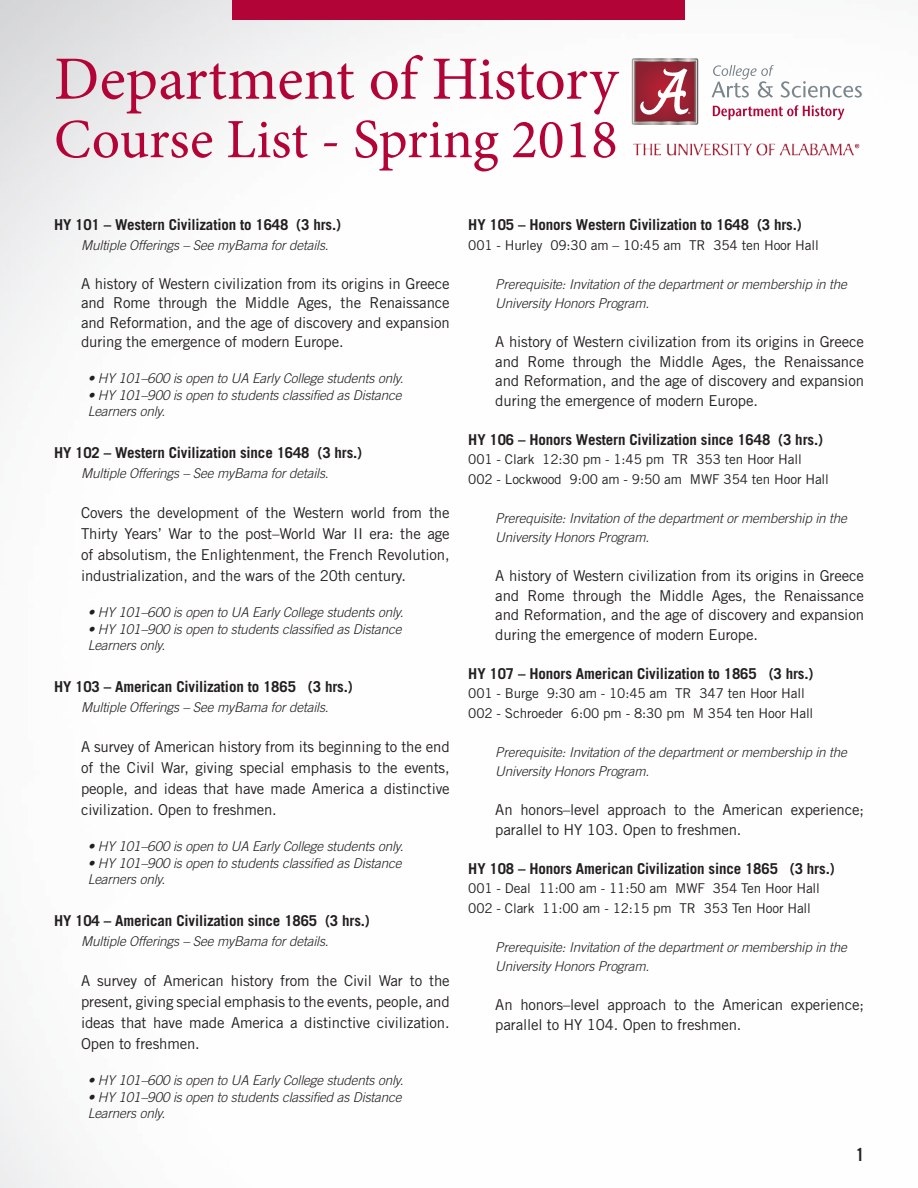
<style>
.page{position:relative;width:918px;height:1188px;background:#fff}
.page>*{position:absolute;margin:0;border:0;box-sizing:border-box;transform-origin:0 0}
.t1{font:61.5px "Minion Pro";letter-spacing:-.005em;color:#b30437}
.t2{font:55.5px "Minion Pro";color:#b30437}
.t3{font:18px "Trade Gothic Bold Cond Twenty";color:#231f20}
.t4{font:15px/19.5px "Trade Gothic";letter-spacing:-.01em;color:#231f20;text-align:justify}
.t5{font:700 15px "Trade Gothic";letter-spacing:-.01em;color:#231f20}
.t6{font:italic 300 13.5px/16.5px "Trade Gothic";letter-spacing:-.01em;color:#231f20}
.t7{font:13.5px "Trade Gothic";letter-spacing:-.01em;color:#231f20}
</style>
<div class="page">
<img style="left:0;top:0;width:845px;height:1188px">
<div style="left:233px;top:0;width:452px;height:19px;background:#b30437"></div>
<svg style="left:632px;top:58px;width:66px;height:67px;background:#aa5d68"></svg>
<svg style="left:712px;top:65px;width:62px;height:33px"></svg>
<svg style="left:780px;top:81px;width:82px;height:17px"></svg>
<svg style="left:713px;top:105px;width:131px;height:15px"></svg>
<img style="left:616px;top:128px;width:244px;height:38px">
<p class="t1" style="left:54px;top:38px;width:565px">Department of History</p>
<p class="t2" style="left:54px;top:102px;width:565px">Course List - Spring 2018</p>
<p class="t5" style="left:54px;top:216px;width:289px">HY 101 – Western Civilization to 1648 (3 hrs.)</p>
<p class="t6" style="left:81px;top:237px;width:249px">Multiple Offerings – See myBama for details.</p>
<p class="t4" style="left:81px;top:274px;width:370px">A history of Western civilization from its origins in Greece and Rome through the Middle Ages, the Renaissance and Reformation, and the age of discovery and expansion during the emergence of modern Europe.</p>
<p class="t6" style="left:88px;top:370px;width:317px">• HY 101–600 is open to UA Early College students only.</p>
<p class="t6" style="left:88px;top:387px;width:315px">• HY 101–900 is open to students classified as Distance<br>Learners only.</p>
<p class="t5" style="left:54px;top:444px;width:310px">HY 102 – Western Civilization since 1648 (3 hrs.)</p>
<p class="t6" style="left:81px;top:465px;width:249px">Multiple Offerings – See myBama for details.</p>
<p class="t4" style="left:81px;top:502px;width:370px;line-height:21px">Covers the development of the Western world from the Thirty Years’ War to the post–World War II era: the age of absolutism, the Enlightenment, the French Revolution, industrialization, and the wars of the 20th century.</p>
<p class="t6" style="left:88px;top:604px;width:317px">• HY 101–600 is open to UA Early College students only.</p>
<p class="t6" style="left:88px;top:621px;width:315px">• HY 101–900 is open to students classified as Distance<br>Learners only.</p>
<p class="t5" style="left:54px;top:678px;width:300px">HY 103 – American Civilization to 1865 (3 hrs.)</p>
<p class="t6" style="left:81px;top:699px;width:249px">Multiple Offerings – See myBama for details.</p>
<p class="t4" style="left:81px;top:736px;width:370px;line-height:21px">A survey of American history from its beginning to the end of the Civil War, giving special emphasis to the events, people, and ideas that have made America a distinctive civilization. Open to freshmen.</p>
<p class="t6" style="left:88px;top:838px;width:317px">• HY 101–600 is open to UA Early College students only.</p>
<p class="t6" style="left:88px;top:855px;width:315px">• HY 101–900 is open to students classified as Distance<br>Learners only.</p>
<p class="t5" style="left:54px;top:912px;width:317px">HY 104 – American Civilization since 1865 (3 hrs.)</p>
<p class="t6" style="left:81px;top:933px;width:249px">Multiple Offerings – See myBama for details.</p>
<p class="t4" style="left:81px;top:970px;width:370px;line-height:21px">A survey of American history from the Civil War to the present, giving special emphasis to the events, people, and ideas that have made America a distinctive civilization.<br>Open to freshmen.</p>
<p class="t6" style="left:88px;top:1072px;width:317px">• HY 101–600 is open to UA Early College students only.</p>
<p class="t6" style="left:88px;top:1089px;width:315px">• HY 101–900 is open to students classified as Distance<br>Learners only.</p>
<p class="t5" style="left:468px;top:216px;width:335px">HY 105 – Honors Western Civilization to 1648 (3 hrs.)</p>
<p class="t7" style="left:468px;top:237px;width:352px">001 - Hurley 09:30 am – 10:45 am TR 354 ten Hoor Hall</p>
<p class="t6" style="left:495px;top:274px;width:353px;line-height:19.5px">Prerequisite: Invitation of the department or membership in the<br>University Honors Program.</p>
<p class="t4" style="left:495px;top:332px;width:370px">A history of Western civilization from its origins in Greece and Rome through the Middle Ages, the Renaissance and Reformation, and the age of discovery and expansion during the emergence of modern Europe.</p>
<p class="t5" style="left:468px;top:430px;width:356px">HY 106 – Honors Western Civilization since 1648 (3 hrs.)</p>
<p class="t7" style="left:468px;top:451px;width:335px">001 - Clark 12:30 pm - 1:45 pm TR 353 ten Hoor Hall</p>
<p class="t7" style="left:468px;top:471px;width:362px">002 - Lockwood 9:00 am - 9:50 am MWF 354 ten Hoor Hall</p>
<p class="t6" style="left:495px;top:508px;width:353px;line-height:19.5px">Prerequisite: Invitation of the department or membership in the<br>University Honors Program.</p>
<p class="t4" style="left:495px;top:566px;width:370px">A history of Western civilization from its origins in Greece and Rome through the Middle Ages, the Renaissance and Reformation, and the age of discovery and expansion during the emergence of modern Europe.</p>
<p class="t5" style="left:468px;top:664px;width:347px">HY 107 – Honors American Civilization to 1865 (3 hrs.)</p>
<p class="t7" style="left:468px;top:685px;width:338px">001 - Burge 9:30 am - 10:45 am TR 347 ten Hoor Hall</p>
<p class="t7" style="left:468px;top:705px;width:347px">002 - Schroeder 6:00 pm - 8:30 pm M 354 ten Hoor Hall</p>
<p class="t6" style="left:495px;top:742px;width:353px;line-height:19.5px">Prerequisite: Invitation of the department or membership in the<br>University Honors Program.</p>
<p class="t4" style="left:495px;top:800px;width:370px">An honors–level approach to the American experience; parallel to HY 103. Open to freshmen.</p>
<p class="t5" style="left:468px;top:859px;width:368px">HY 108 – Honors American Civilization since 1865 (3 hrs.)</p>
<p class="t7" style="left:468px;top:880px;width:353px">001 - Deal 11:00 am - 11:50 am MWF 354 Ten Hoor Hall</p>
<p class="t7" style="left:468px;top:900px;width:344px">002 - Clark 11:00 am - 12:15 pm TR 353 Ten Hoor Hall</p>
<p class="t6" style="left:495px;top:937px;width:353px;line-height:19.5px">Prerequisite: Invitation of the department or membership in the<br>University Honors Program.</p>
<p class="t4" style="left:495px;top:995px;width:370px">An honors–level approach to the American experience; parallel to HY 104. Open to freshmen.</p>
<p class="t3" style="left:856px;top:1144px;width:9px">1</p>
</div>
